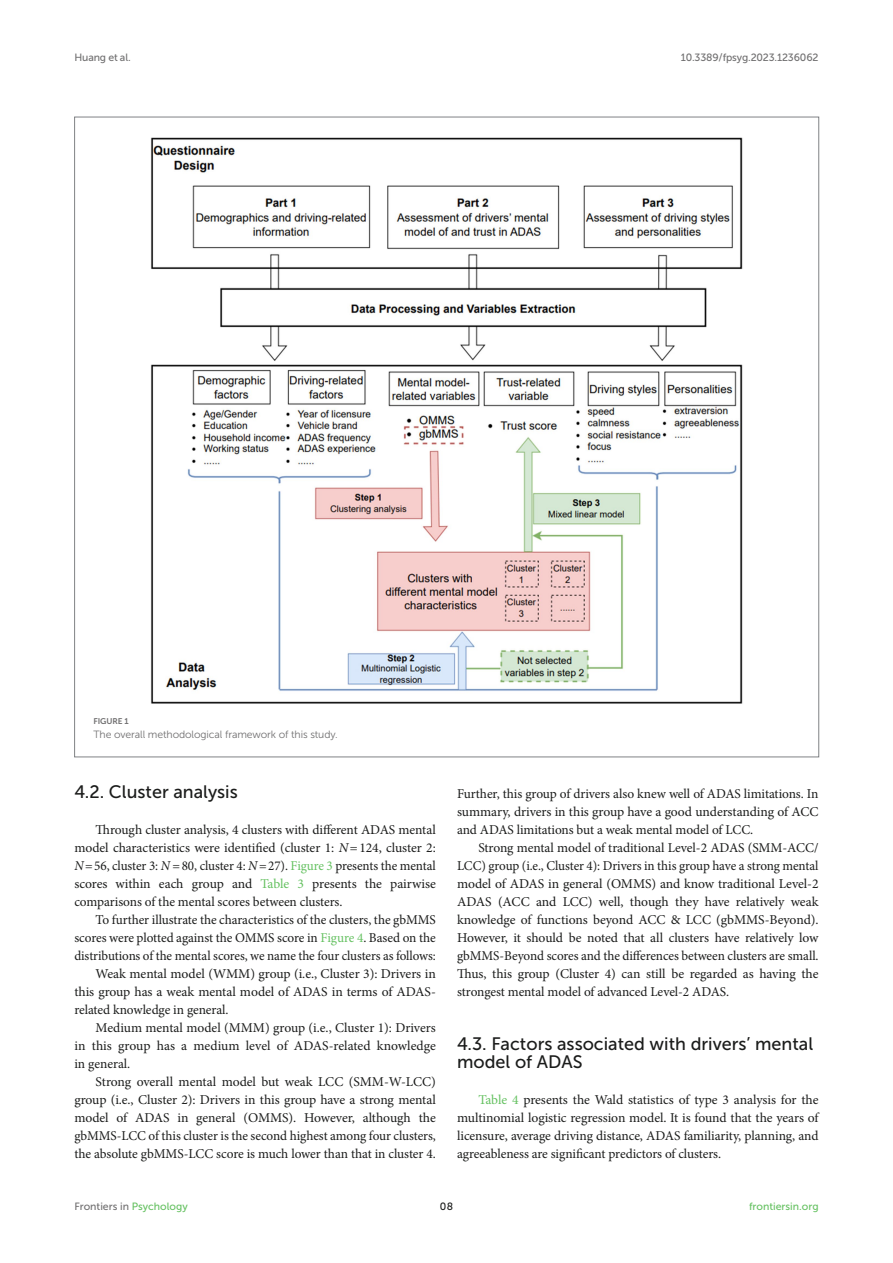
<style>
.page{position:relative;width:893px;height:1263px;background:#fff}
.page>*{position:absolute;margin:0;border:0;box-sizing:border-box;transform-origin:0 0}
.HEAD_2{font:18px/18px "Museo Sans 500";color:#1b1c1b}
.TEXT{font:13.5px/18px "Minion Pro";letter-spacing:-.01em;color:#1b1c1b;text-align:justify}
.TEXT_FLUSH{font:13.5px/18px "Minion Pro";letter-spacing:-.01em;color:#1b1c1b;text-align:justify}
.t1{font:10.5px "Museo Sans 500";letter-spacing:-.015em;color:#706f70}
.FIG_LEG{font:10.5px "Museo Sans 300";letter-spacing:-.01em;color:#706f70}
.t2{font:10.5px "Museo Sans 500";color:#65c161}
.t3{font:10.5px "Museo Sans 500";color:#1b1c1b}
.FIG_HD{font:8.25px "Museo Sans 700";letter-spacing:-.01em;color:#706f70}
.s1{font-style:italic}
.s2{color:#65c161}
</style>
<div class="page">
<img style="left:151px;top:137px;width:592px;height:567px">
<p class="t1" style="left:74px;top:51px;width:58px">Huang et al.</p>
<p class="t1" style="left:681px;top:51px;width:139px">10.3389/fpsyg.2023.1236062</p>
<p class="FIG_HD" style="left:94px;top:717px;width:37px">FIGURE 1</p>
<p class="FIG_LEG" style="left:94px;top:729px;width:246px">The overall methodological framework of this study.</p>
<p class="HEAD_2" style="left:74px;top:783px;width:165px">4.2. Cluster analysis</p>
<p class="TEXT_FLUSH" style="left:74px;top:821px;width:363px;text-indent:21px">Through cluster analysis, 4 clusters with different ADAS mental model characteristics were identified (cluster 1: <span class="s1">N</span>=124, cluster 2:<br><span class="s1">N</span>=56, cluster 3: <span class="s1">N</span> =80, cluster 4: <span class="s1">N</span>=27). <span class="s2">Figure 3</span> presents the mental scores within each group and <span class="s2">Table 3</span> presents the pairwise comparisons of the mental scores between clusters.</p>
<p class="TEXT" style="left:74px;top:911px;width:363px;text-indent:21px">To further illustrate the characteristics of the clusters, the gbMMS scores were plotted against the OMMS score in <span class="s2">Figure 4</span>. Based on the distributions of the mental scores, we name the four clusters as follows:</p>
<p class="TEXT" style="left:74px;top:965px;width:363px;text-indent:21px">Weak mental model (WMM) group (i.e., Cluster 3): Drivers in this group has a weak mental model of ADAS in terms of ADAS&shy;related knowledge in general.</p>
<p class="TEXT" style="left:74px;top:1019px;width:363px;text-indent:21px">Medium mental model (MMM) group (i.e., Cluster 1): Drivers in this group has a medium level of ADAS-related knowledge in general.</p>
<p class="TEXT" style="left:74px;top:1073px;width:363px;text-indent:21px">Strong overall mental model but weak LCC (SMM-W-LCC) group (i.e., Cluster 2): Drivers in this group have a strong mental model of ADAS in general (OMMS). However, although the gbMMS-LCC of this cluster is the second highest among four clusters, the absolute gbMMS-LCC score is much lower than that in cluster 4.</p>
<p class="TEXT" style="left:457px;top:785px;width:363px">Further, this group of drivers also knew well of ADAS limitations. In summary, drivers in this group have a good understanding of ACC and ADAS limitations but a weak mental model of LCC.</p>
<p class="TEXT" style="left:457px;top:839px;width:363px;text-indent:21px">Strong mental model of traditional Level-2 ADAS (SMM-ACC/ LCC) group (i.e., Cluster 4): Drivers in this group have a strong mental model of ADAS in general (OMMS) and know traditional Level-2<br>ADAS (ACC and LCC) well, though they have relatively weak knowledge of functions beyond ACC &amp; LCC (gbMMS-Beyond).<br>However, it should be noted that all clusters have relatively low gbMMS-Beyond scores and the differences between clusters are small.<br>Thus, this group (Cluster 4) can still be regarded as having the strongest mental model of advanced Level-2 ADAS.</p>
<p class="HEAD_2" style="left:457px;top:1035px;width:358px">4.3. Factors associated with drivers’ mental model of ADAS</p>
<p class="TEXT_FLUSH" style="left:457px;top:1091px;width:363px;text-indent:21px"><span class="s2">Table 4</span> presents the Wald statistics of type 3 analysis for the multinomial logistic regression model. It is found that the years of licensure, average driving distance, ADAS familiarity, planning, and agreeableness are significant predictors of clusters.</p>
<p class="t1" style="left:74px;top:1200px;width:115px">Frontiers in <span class="s2">Psychology</span></p>
<p class="t3" style="left:440px;top:1200px;width:15px">08</p>
<p class="t2" style="left:749px;top:1200px;width:71px">frontiersin.org</p>
</div>
